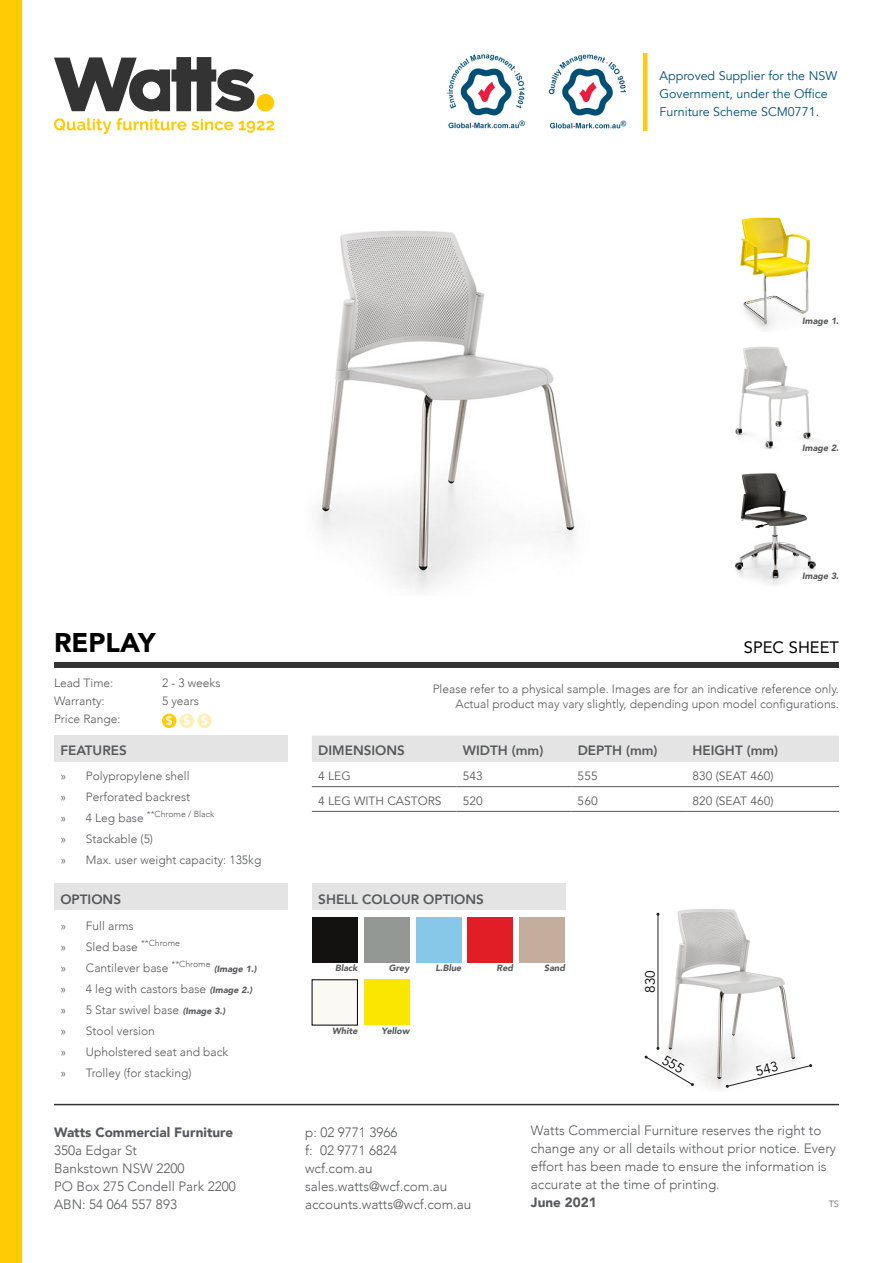
<style>
.page{position:relative;width:893px;height:1263px;background:#fff}
.page>*{position:absolute;margin:0;border:0;box-sizing:border-box;transform-origin:0 0}
.t1{font:900 27px "Avenir";color:#000}
.t2{font:16.5px "Avenir";color:#000}
.t3{font:300 13.5px/18px "Avenir";color:#58595b}
.t4{font:800 13.5px "Avenir";color:#58595b}
.t5{font:900 13.5px "Avenir";color:#58595b}
.t6{font:13.5px "Avenir";color:#000}
.t7{font:12.45px/18px "Avenir";color:#004f75}
.t8{font:300 12px/21px "Avenir";color:#58595b}
.t9{font:12px "Avenir";color:#58595b}
.t10{font:italic 900 9px "Avenir";color:#58595b}
.t11{font:300 9px "Avenir";color:#58595b}
.t12{font:300 8.7px "Avenir";color:#58595b}
.s1{font-size:12px}
.s2{font-weight:900;font-style:italic;font-size:9px}
</style>
<div class="page">
<div style="left:54px;top:736px;width:234px;height:26px;background:#e4e4e4"></div>
<div style="left:312px;top:736px;width:527px;height:26px;background:#e4e4e4"></div>
<hr style="left:312px;top:786px;width:144px;height:1px;background:#58595b">
<hr style="left:456px;top:786px;width:115px;height:1px;background:#58595b">
<hr style="left:571px;top:786px;width:115px;height:1px;background:#58595b">
<hr style="left:686px;top:786px;width:153px;height:1px;background:#58595b">
<hr style="left:312px;top:811px;width:144px;height:1px;background:#58595b">
<hr style="left:456px;top:811px;width:115px;height:1px;background:#58595b">
<hr style="left:571px;top:811px;width:115px;height:1px;background:#58595b">
<hr style="left:686px;top:811px;width:153px;height:1px;background:#58595b">
<div style="left:54px;top:662px;width:785px;height:6px;background:#333334"></div>
<div style="left:54px;top:884px;width:234px;height:26px;background:#e4e4e4"></div>
<div style="left:0;top:0;width:21px;height:1263px;background:#ffcb05"></div>
<hr style="left:54px;top:1104px;width:785px;height:1px;background:#333334">
<svg style="left:54px;top:118px;width:220px;height:16px"></svg>
<div style="left:257px;top:94px;width:17px;height:17px;background:#ffcb05;border-radius:50%"></div>
<svg style="left:54px;top:57px;width:200px;height:54px"></svg>
<img style="left:447px;top:54px;width:79px;height:75px">
<img style="left:548px;top:54px;width:79px;height:75px">
<hr style="left:643px;top:53px;width:4px;height:78px;background:#ffc917">
<img style="left:318px;top:230px;width:257px;height:361px">
<img style="left:657px;top:909px;width:156px;height:181px">
<hr style="left:658px;top:914px;width:1px;height:134px;background:#231f20">
<img style="left:735px;top:217px;width:81px;height:368px">
<svg style="left:162px;top:714px;width:14px;height:14px"></svg>
<div style="left:162px;top:713px;width:14px;height:15px;background:#ffcb05;border-radius:50%"></div>
<svg style="left:166px;top:715px;width:6px;height:11px"></svg>
<svg style="left:180px;top:713px;width:14px;height:15px"></svg>
<svg style="left:184px;top:715px;width:6px;height:11px"></svg>
<svg style="left:197px;top:713px;width:15px;height:15px"></svg>
<svg style="left:201px;top:715px;width:6px;height:11px"></svg>
<div style="left:364px;top:917px;width:45px;height:45px;background:#949895"></div>
<div style="left:416px;top:917px;width:45px;height:45px;background:#87c7e8"></div>
<div style="left:312px;top:917px;width:46px;height:45px;background:#141210"></div>
<div style="left:467px;top:917px;width:46px;height:45px;background:#e11e25"></div>
<div style="left:519px;top:917px;width:46px;height:45px;background:#c4ad9c"></div>
<div style="left:312px;top:980px;width:45px;height:45px;background:#fbf9f4"></div>
<div style="left:364px;top:980px;width:45px;height:45px;background:#fae600"></div>
<div style="left:312px;top:884px;width:253px;height:26px;background:#e4e4e4"></div>
<svg style="left:644px;top:1047px;width:50px;height:39px"></svg>
<svg style="left:726px;top:1061px;width:86px;height:27px"></svg>
<p class="t7" style="left:659px;top:67px;width:179px">Approved Supplier for the NSW<br>Government, under the Office<br>Furniture Scheme SCM0771.</p>
<p class="t10" style="left:802px;top:313px;width:38px">Image 1.</p>
<p class="t10" style="left:802px;top:441px;width:38px">Image 2.</p>
<p class="t10" style="left:802px;top:568px;width:38px">Image 3.</p>
<h1 class="t1" style="left:54px;top:619px;width:103px">REPLAY</h1>
<h2 class="t2" style="left:744px;top:634px;width:97px">SPEC SHEET</h2>
<p class="t8" style="left:54px;top:673px;width:61px">Lead Time:</p>
<p class="t8" style="left:162px;top:673px;width:60px">2 - 3 weeks</p>
<p class="t8" style="left:54px;top:691px;width:52px">Warranty:</p>
<p class="t8" style="left:162px;top:691px;width:38px">5 years</p>
<p class="t8" style="left:54px;top:709px;width:68px">Price Range:</p>
<p class="t4" style="left:60px;top:740px;width:68px">FEATURES</p>
<p class="t8" style="left:60px;top:766px;width:131px">» Polypropylene shell » Perforated backrest</p>
<p class="t12" style="left:60px;top:809px;width:155px"><span class="s1">» 4 Leg base</span> **Chrome / Black</p>
<p class="t8" style="left:60px;top:829px;width:202px">» Stackable (5)<br>» Max. user weight capacity: 135kg</p>
<p class="t4" style="left:60px;top:888px;width:62px">OPTIONS</p>
<p class="t8" style="left:60px;top:915px;width:152px">» Full arms<br>» Sled base <sup>**Chrome<br></sup>» Cantilever base <sup>**Chrome</sup></p>
<p class="t10" style="left:214px;top:961px;width:44px">(Image 1.)</p>
<p class="t8" style="left:60px;top:978px;width:193px">» 4 leg with castors base <span class="s2">(Image 2.) </span>» 5 Star swivel base <span class="s2">(Image 3.)<br></span>» Stool version<br>» Upholstered seat and back<br>» Trolley (for stacking)</p>
<p class="t5" style="left:54px;top:1121px;width:181px">Watts Commercial Furniture</p>
<p class="t3" style="left:54px;top:1141px;width:183px">350a Edgar St<br>Bankstown NSW 2200<br>PO Box 275 Condell Park 2200<br>ABN: 54 064 557 893</p>
<p class="t8" style="left:433px;top:681px;width:408px;line-height:15px;text-align:right">Please refer to a physical sample. Images are for an indicative reference only.<br>Actual product may vary slightly, depending upon model configurations.</p>
<p class="t4" style="left:318px;top:740px;width:88px">DIMENSIONS</p>
<p class="t4" style="left:463px;top:740px;width:82px">WIDTH (mm)</p>
<p class="t4" style="left:578px;top:740px;width:81px">DEPTH (mm)</p>
<p class="t4" style="left:692px;top:740px;width:87px">HEIGHT (mm)</p>
<p class="t9" style="left:318px;top:769px;width:34px">4 LEG</p>
<p class="t9" style="left:463px;top:769px;width:22px">543</p>
<p class="t9" style="left:578px;top:769px;width:22px">555</p>
<p class="t9" style="left:692px;top:769px;width:83px">830 (SEAT 460)</p>
<p class="t9" style="left:318px;top:794px;width:125px">4 LEG WITH CASTORS</p>
<p class="t9" style="left:463px;top:794px;width:22px">520</p>
<p class="t9" style="left:578px;top:794px;width:22px">560</p>
<p class="t9" style="left:692px;top:794px;width:83px">820 (SEAT 460)</p>
<p class="t4" style="left:318px;top:888px;width:167px">SHELL COLOUR OPTIONS</p>
<p class="t10" style="left:335px;top:961px;width:24px">Black</p>
<p class="t10" style="left:389px;top:961px;width:22px">Grey</p>
<p class="t10" style="left:435px;top:961px;width:28px">L.Blue</p>
<p class="t10" style="left:497px;top:961px;width:18px">Red</p>
<p class="t10" style="left:544px;top:961px;width:22px">Sand</p>
<p class="t10" style="left:332px;top:1024px;width:27px">White</p>
<p class="t10" style="left:382px;top:1024px;width:29px">Yellow</p>
<p class="t6" style="left:642px;top:992px;width:24px;rotate:-90deg">830</p>
<p class="t3" style="left:305px;top:1123px;width:168px">p: 02 9771 3966<br>f: 02 9771 6824<br>wcf.com.au sales.watts@wcf.com.au accounts.watts@wcf.com.au</p>
<p class="t3" style="left:531px;top:1121px;width:307px">Watts Commercial Furniture reserves the right to change any or all details without prior notice. Every effort has been made to ensure the information is accurate at the time of printing.</p>
<p class="t5" style="left:531px;top:1191px;width:67px">June 2021</p>
<p class="t11" style="left:829px;top:1199px;width:12px">TS</p>
</div>
